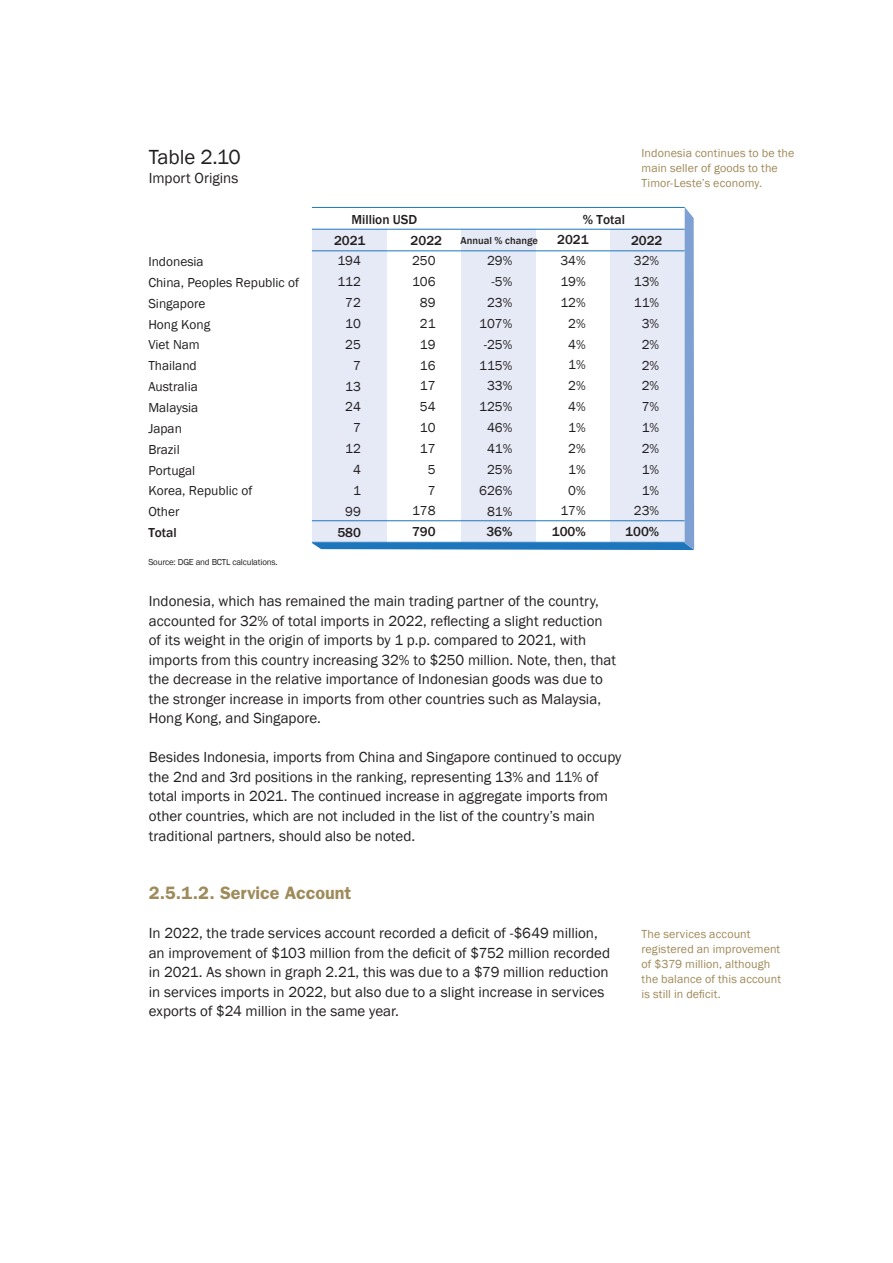
<style>
.page{position:relative;width:893px;height:1263px;background:#fff}
.page>*{position:absolute;margin:0;border:0;box-sizing:border-box;transform-origin:0 0}
.t1{font:21px "Franklin Gothic";letter-spacing:-.005em;color:#231f20}
.t2{font:600 18px "ITC Franklin Gothic Std";letter-spacing:-.005em;color:#9f8b5a}
.t3{font:15px/19.5px "Franklin Gothic";color:#231f20}
.t4{font:13.35px/20.9px "Franklin Gothic";color:#221e1f;text-align:right}
.t5{font:500 13.35px "Franklin Gothic";color:#221e1f}
.t6{font:12px/15px "Franklin Gothic";letter-spacing:.01em;color:#9f8958}
.t7{font:500 10.35px "Franklin Gothic";color:#221e1f}
.t8{font:9px "Franklin Gothic";letter-spacing:-.02em;color:#231f20}
</style>
<div class="page">
<svg style="left:312px;top:207px;width:382px;height:343px"></svg>
<h1 class="t1" style="left:149px;top:143px;width:93px">Table 2.10</h1>
<p class="t3" style="left:149px;top:169px;width:91px">Import Origins</p>
<p class="t4" style="left:148px;top:251px;width:152px;text-align:left">Indonesia<br>China, Peoples Republic of<br>Singapore<br>Hong Kong<br>Viet Nam<br>Thailand<br>Australia<br>Malaysia<br>Japan<br>Brazil<br>Portugal<br>Korea, Republic of<br>Other</p>
<p class="t5" style="left:148px;top:524px;width:30px">Total</p>
<p class="t8" style="left:148px;top:557px;width:131px">Source: DGE and BCTL calculations.</p>
<p class="t5" style="left:351px;top:211px;width:67px">Million USD</p>
<p class="t5" style="left:583px;top:211px;width:44px">% Total</p>
<p class="t6" style="left:642px;top:146px;width:154px">Indonesia continues to be the main seller of goods to the<br>Timor-Leste’s economy.</p>
<p class="t5" style="left:334px;top:232px;width:33px">2021</p>
<p class="t5" style="left:411px;top:232px;width:33px">2022</p>
<p class="t7" style="left:461px;top:234px;width:79px">Annual % change</p>
<p class="t4" style="left:337px;top:251px;width:25px">194<br>112<br>72<br>10<br>25<br>7<br>13<br>24<br>7<br>12<br>4<br>1<br>99</p>
<p class="t5" style="left:337px;top:524px;width:25px">580</p>
<p class="t4" style="left:412px;top:251px;width:25px">250<br>106<br>89<br>21<br>19<br>16<br>17<br>54<br>10<br>17<br>5<br>7<br>178</p>
<p class="t5" style="left:412px;top:524px;width:25px">790</p>
<p class="t4" style="left:479px;top:251px;width:35px">29% -5%<br>23%<br>107% -25%<br>115%<br>33%<br>125%<br>46%<br>41%<br>25%<br>626%<br>81%</p>
<p class="t5" style="left:486px;top:524px;width:28px">36%</p>
<p class="t5" style="left:557px;top:232px;width:33px">2021</p>
<p class="t4" style="left:560px;top:251px;width:27px;text-align:center">34%<br>19%<br>12%<br>2%<br>4%<br>1%<br>2%<br>4%<br>1%<br>2%<br>1%<br>0%<br>17%</p>
<p class="t5" style="left:552px;top:523px;width:35px">100%</p>
<p class="t5" style="left:631px;top:232px;width:33px">2022</p>
<p class="t4" style="left:634px;top:251px;width:27px;text-align:center">32%<br>13%<br>11%<br>3%<br>2%<br>2%<br>2%<br>7%<br>1%<br>2%<br>1%<br>1%<br>23%</p>
<p class="t5" style="left:625px;top:524px;width:35px">100%</p>
<p class="t3" style="left:149px;top:592px;width:469px">Indonesia, which has remained the main trading partner of the country, accounted for 32% of total imports in 2022, reflecting a slight reduction of its weight in the origin of imports by 1 p.p. compared to 2021, with imports from this country increasing 32% to $250 million. Note, then, that the decrease in the relative importance of Indonesian goods was due to the stronger increase in imports from other countries such as Malaysia, Hong Kong, and Singapore.</p>
<p class="t3" style="left:149px;top:748px;width:474px">Besides Indonesia, imports from China and Singapore continued to occupy the 2nd and 3rd positions in the ranking, representing 13% and 11% of total imports in 2021. The continued increase in aggregate imports from other countries, which are not included in the list of the country’s main traditional partners, should also be noted.</p>
<p class="t2" style="left:149px;top:882px;width:204px">2.5.1.2. Service Account</p>
<p class="t3" style="left:149px;top:923px;width:463px">In 2022, the trade services account recorded a deficit of -$649 million, an improvement of $103 million from the deficit of $752 million recorded in 2021. As shown in graph 2.21, this was due to a $79 million reduction in services imports in 2022, but also due to a slight increase in services exports of $24 million in the same year.</p>
<p class="t6" style="left:642px;top:926px;width:141px">The services account registered an improvement of $379 million, although the balance of this account is still in deficit.</p>
</div>
